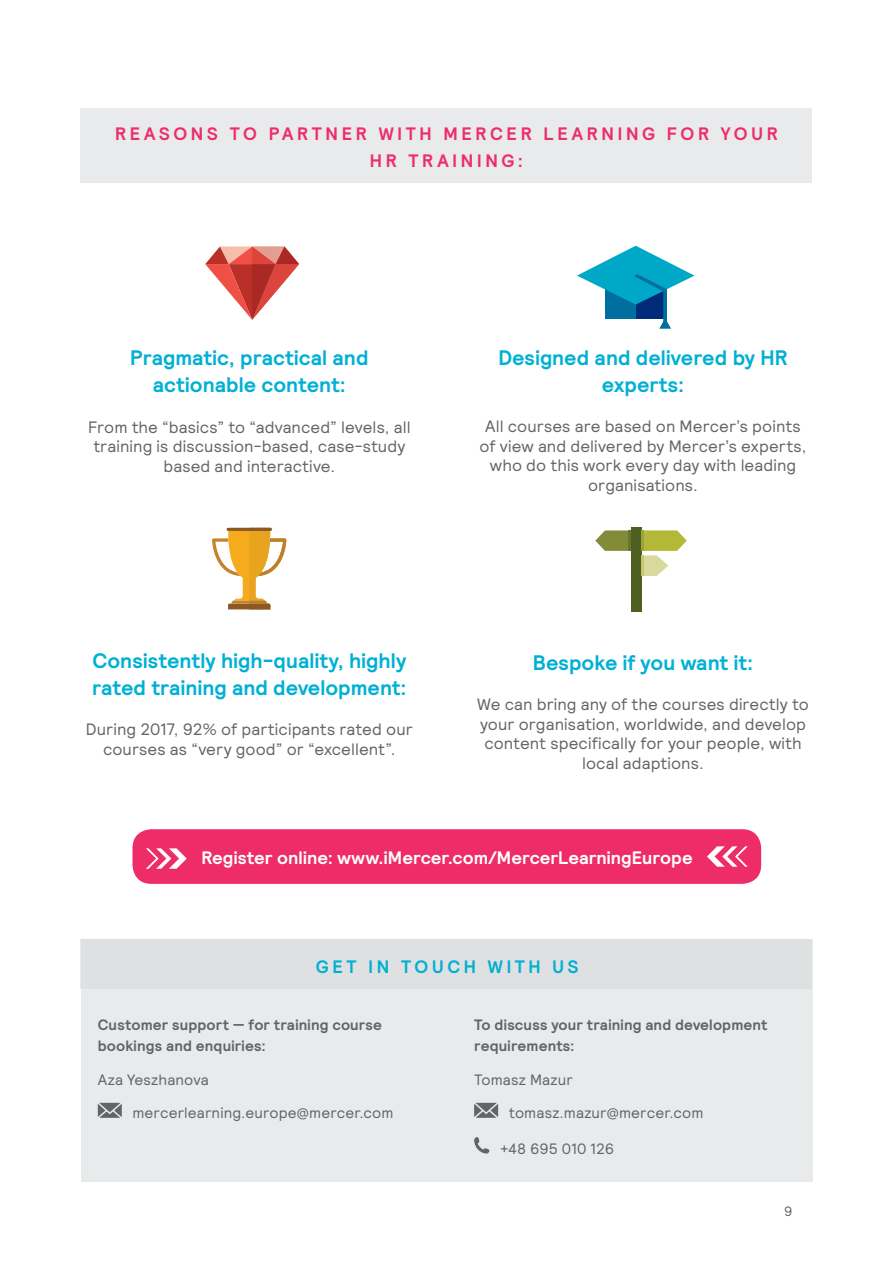
<style>
.page{position:relative;width:893px;height:1263px;background:#fff}
.page>*{position:absolute;margin:0;border:0;box-sizing:border-box;transform-origin:0 0}
.t1{font:700 21px/27px "Relative";color:#00b0d3;text-align:center}
.t2{font:700 18px/27px "Relative";letter-spacing:.205em;color:#ee2d68;text-align:center}
.t3{font:700 18px "Relative";color:#fff}
.t4{font:700 18px "Relative";letter-spacing:.21em;color:#00b0d3}
.t5{font:16.5px/19.8px "Relative";letter-spacing:.005em;color:#636466;text-align:center}
.t6{font:700 15px/21px "Relative";letter-spacing:.01em;color:#636466}
.t7{font:15px "Relative";letter-spacing:.01em;color:#636466}
.t8{font:13.5px "Relative";color:#636466}
</style>
<div class="page">
<div style="left:81px;top:109px;width:731px;height:74px;background:#e9eaeb"></div>
<svg style="left:205px;top:246px;width:94px;height:74px"></svg>
<svg style="left:577px;top:246px;width:117px;height:83px"></svg>
<svg style="left:212px;top:528px;width:74px;height:81px"></svg>
<div style="left:631px;top:527px;width:10px;height:84px;background:#4f5e21"></div>
<svg style="left:641px;top:530px;width:46px;height:46px"></svg>
<hr style="left:641px;top:530px;width:2px;height:21px;background:#99a338">
<hr style="left:641px;top:555px;width:2px;height:21px;background:#c4c76b">
<svg style="left:595px;top:530px;width:34px;height:21px"></svg>
<hr style="left:629px;top:530px;width:2px;height:21px;background:#69752b">
<div style="left:133px;top:830px;width:627px;height:53px;background:#ee2d68;border-radius:18px"></div>
<div style="left:132px;top:829px;width:629px;height:55px;border:2px solid #ee2d68;border-radius:18px"></div>
<svg style="left:146px;top:848px;width:41px;height:21px"></svg>
<svg style="left:707px;top:846px;width:41px;height:21px"></svg>
<div style="left:81px;top:939px;width:731px;height:243px;background:#e9eaeb"></div>
<div style="left:81px;top:939px;width:731px;height:50px;background:#dfe0e1"></div>
<svg style="left:98px;top:1103px;width:24px;height:15px"></svg>
<svg style="left:474px;top:1103px;width:24px;height:15px"></svg>
<svg style="left:474px;top:1137px;width:16px;height:17px"></svg>
<p class="t2" style="left:115px;top:120px;width:664px">REASONS TO PARTNER WITH MERCER LEARNING FOR YOUR<br>HR TRAINING:</p>
<p class="t1" style="left:130px;top:344px;width:240px">Pragmatic, practical and actionable content:</p>
<p class="t5" style="left:88px;top:416px;width:324px">From the “basics” to “advanced” levels, all training is discussion-based, case-study based and interactive.</p>
<p class="t1" style="left:92px;top:647px;width:316px;text-align:left">Consistently high-quality, highly rated training and development:</p>
<p class="t5" style="left:86px;top:718px;width:329px">During 2017, 92% of participants rated our courses as “very good” or “excellent”.</p>
<p class="t1" style="left:498px;top:344px;width:291px">Designed and delivered by HR experts:</p>
<p class="t5" style="left:479px;top:415px;width:328px">All courses are based on Mercer’s points of view and delivered by Mercer’s experts, who do this work every day with leading organisations.</p>
<p class="t1" style="left:533px;top:649px;width:222px">Bespoke if you want it:</p>
<p class="t5" style="left:477px;top:694px;width:333px">We can bring any of the courses directly to your organisation, worldwide, and develop content specifically for your people, with local adaptions.</p>
<p class="t3" style="left:201px;top:846px;width:493px">Register online: www.iMercer.com/MercerLearningEurope</p>
<p class="t4" style="left:316px;top:955px;width:264px">GET IN TOUCH WITH US</p>
<p class="t6" style="left:98px;top:1014px;width:286px">Customer support — for training course bookings and enquiries:</p>
<p class="t6" style="left:474px;top:1014px;width:295px">To discuss your training and development requirements:</p>
<p class="t7" style="left:98px;top:1069px;width:112px">Aza Yeszhanova</p>
<p class="t7" style="left:474px;top:1069px;width:100px">Tomasz Mazur</p>
<p class="t7" style="left:132px;top:1103px;width:263px">mercerlearning.europe@mercer.com</p>
<p class="t7" style="left:509px;top:1103px;width:196px">tomasz.mazur@mercer.com</p>
<p class="t7" style="left:500px;top:1138px;width:116px">+48 695 010 126</p>
<p class="t8" style="left:784px;top:1202px;width:10px">9</p>
</div>
